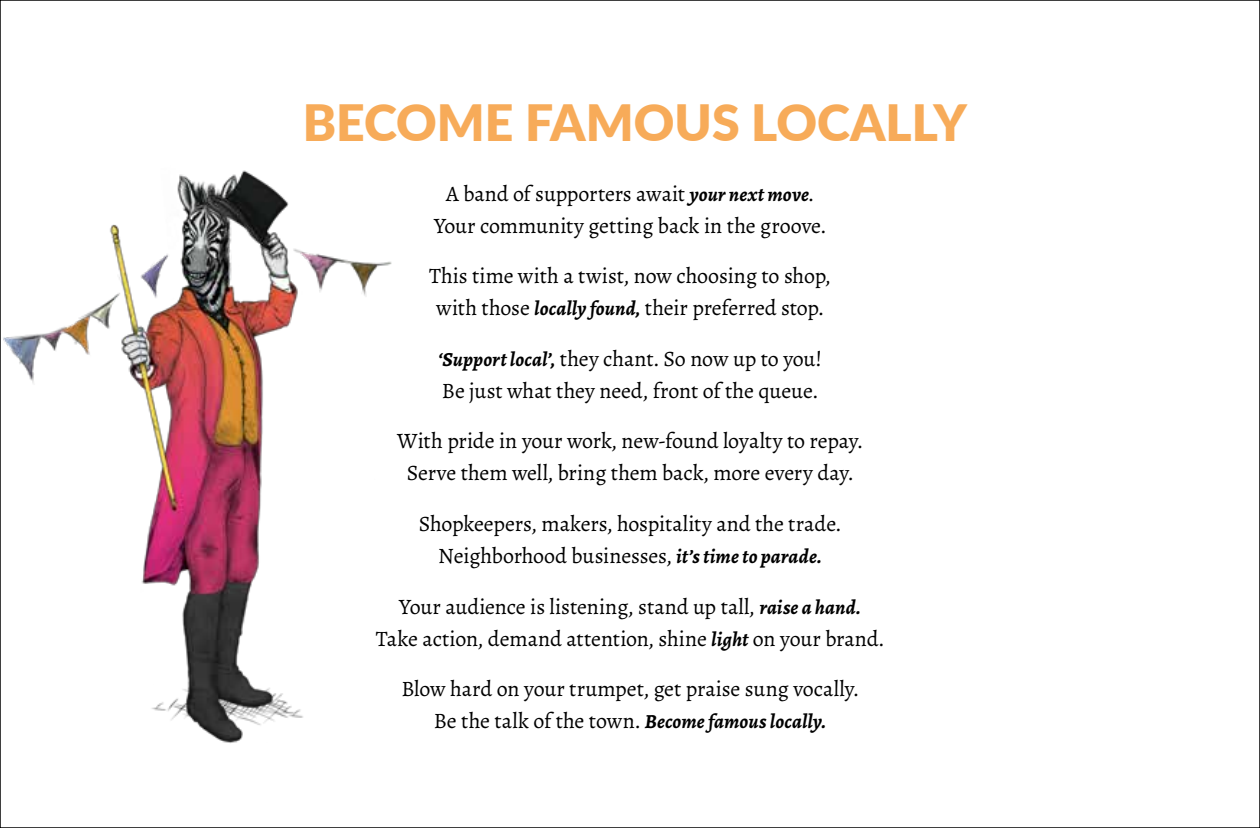
<style>
.page{position:relative;width:1260px;height:828px;background:#fff}
.page>*{position:absolute;margin:0;border:0;box-sizing:border-box;transform-origin:0 0}
.t1{font:900 50px "Lato";color:#f7ab59}
.t2{font:22px/32px "Alegreya";letter-spacing:-.005em;color:#000;text-align:center}
.t3{font:italic 700 20px "Alegreya";letter-spacing:.005em;color:#000}
.s1{font-weight:700;font-style:italic;font-size:20px}
.s2{font-weight:400;font-style:normal;font-size:22px}
</style>
<div class="page">
<img style="left:3px;top:170px;width:389px;height:573px">
<h1 class="t1" style="left:303px;top:85px;width:666px">BECOME FAMOUS LOCALLY</h1>
<p class="t2" style="left:434px;top:177px;width:393px">A band of supporters await <span class="s1">your next move</span>.<br>Your community getting back in the groove.</p>
<p class="t2" style="left:429px;top:260px;width:403px">This time with a twist, now choosing to shop, with those <span class="s1">locally found,</span> their preferred stop.</p>
<p class="t2" style="left:438px;top:343px;width:385px;text-align:left"><span class="s1">‘Support local’,</span> they chant. So now up to you!<br>Be just what they need, front of the queue.</p>
<p class="t2" style="left:397px;top:425px;width:467px">With pride in your work, new-found loyalty to repay.<br>Serve them well, bring them back, more every day.</p>
<p class="t2" style="left:419px;top:508px;width:424px">Shopkeepers, makers, hospitality and the trade.<br>Neighborhood businesses, <span class="s1">it’s time to parade.</span></p>
<p class="t2" style="left:376px;top:590px;width:510px">Your audience is listening, stand up tall, <span class="s1">raise a hand.<br></span>Take action, demand attention, shine <span class="s1">light</span> on your brand.</p>
<p class="t2" style="left:401px;top:673px;width:459px">Blow hard on your trumpet, get praise sung vocally.</p>
<p class="t3" style="left:434px;top:709px;width:394px"><span class="s2">Be the talk of the town.</span> Become famous locally.</p>
</div>
